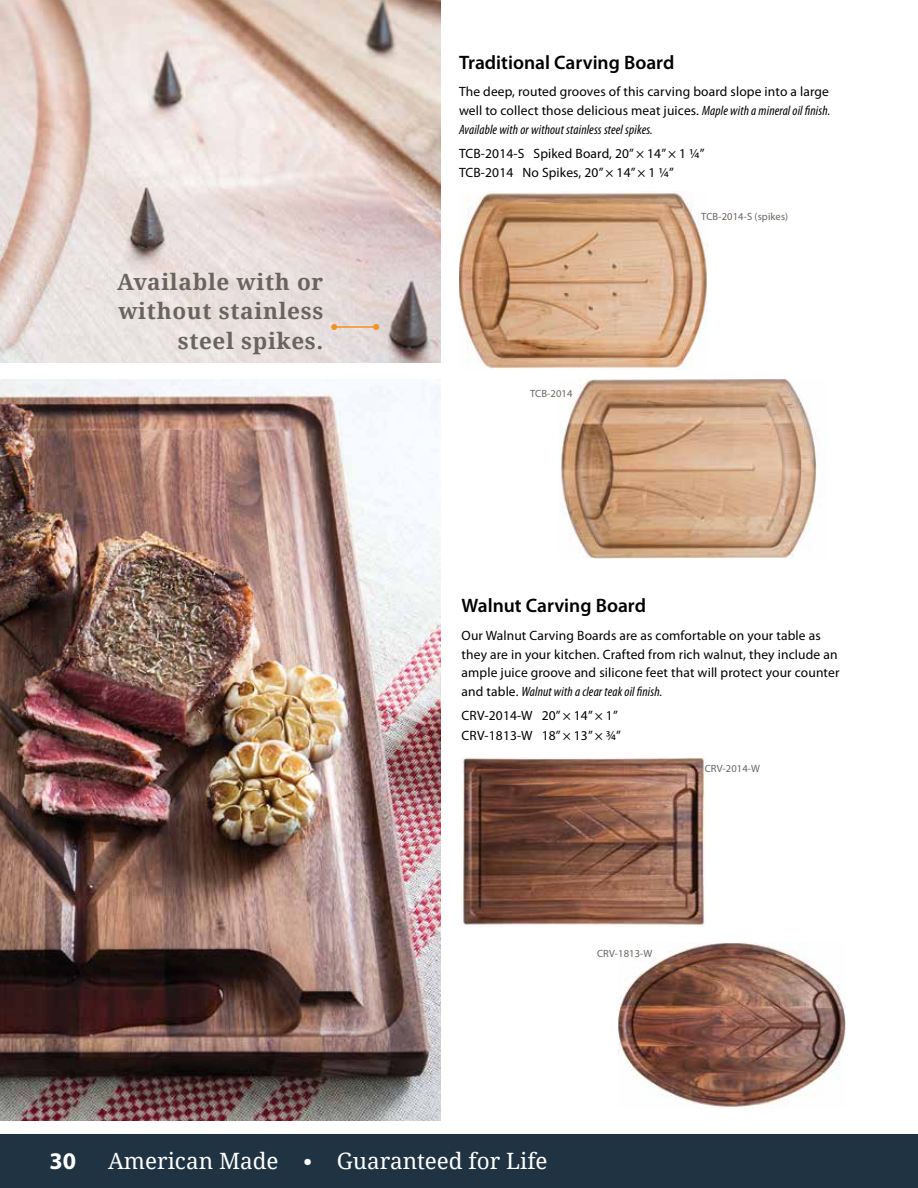
<style>
.page{position:relative;width:918px;height:1188px;background:#fff}
.page>*{position:absolute;margin:0;border:0;box-sizing:border-box;transform-origin:0 0}
.t1{font:700 24px "Myriad Pro";color:#fff}
.t2{font:700 22.5px/30px "Droid Serif";letter-spacing:.03em;color:#6a6460;text-align:right}
.t3{font:22.5px "Droid Serif";color:#fff}
.t4{font:600 19.5px "Myriad Pro";color:#000}
.t5{font:13.5px/18.8px "Myriad Pro";letter-spacing:.01em;color:#000}
.t6{font:10.5px "Myriad Pro";letter-spacing:.01em;color:#6a6460}
.s1{font-style:italic;font-stretch:condensed}
.s2{font-family:"Calibri";font-weight:300}
</style>
<div class="page">
<div style="left:0;top:1134px;width:918px;height:54px;background:#1f3342"></div>
<img style="left:462px;top:758px;width:243px;height:168px">
<img style="left:618px;top:943px;width:227px;height:165px">
<img style="left:0;top:380px;width:441px;height:740px">
<img style="left:560px;top:379px;width:257px;height:179px">
<img style="left:459px;top:191px;width:249px;height:178px">
<img style="left:0;top:0;width:441px;height:363px">
<hr style="left:334px;top:326px;width:42px;height:2px;background:#f5921f">
<svg style="left:331px;top:324px;width:6px;height:6px"></svg>
<svg style="left:373px;top:324px;width:6px;height:6px"></svg>
<h3 class="t4" style="left:459px;top:50px;width:217px">Traditional Carving Board</h3>
<p class="t5" style="left:459px;top:82px;width:373px;text-align:justify">The deep, routed grooves of this carving board slope into a large well to collect those delicious meat juices. <span class="s1">Maple with a mineral oil finish.<br>Available with or without stainless steel spikes.</span></p>
<p class="t5" style="left:459px;top:143px;width:247px;line-height:19.5px">TCB-2014-S Spiked Board, 20” × 14” × 1 1⁄4”<br>TCB-2014 No Spikes, 20” × 14” × 1 1⁄4”</p>
<h2 class="t2" style="left:117px;top:267px;width:208px">Available with or without stainless steel spikes.</h2>
<p class="t6" style="left:530px;top:387px;width:44px">TCB-2014</p>
<p class="t6" style="left:701px;top:210px;width:88px">TCB-2014-S (spikes)</p>
<h3 class="t4" style="left:462px;top:593px;width:186px">Walnut Carving Board</h3>
<p class="t5" style="left:462px;top:626px;width:379px">Our Walnut Carving Boards are as comfortable on your table as they are in your kitchen. Crafted from rich walnut, they include an ample juice groove and silicone feet that will protect your counter and table. <span class="s1">Walnut with a clear teak oil finish.</span></p>
<p class="t5" style="left:462px;top:706px;width:161px;line-height:19.5px">CRV-2014-W 20” × 14” × 1”<br>CRV-1813-W 18” × 13” × 3/4”</p>
<p class="t6" style="left:705px;top:762px;width:57px">CRV-2014-W</p>
<p class="t6" style="left:597px;top:947px;width:57px">CRV-1813-W</p>
<h1 class="t1" style="left:50px;top:1145px;width:28px">30</h1>
<h2 class="t3" style="left:108px;top:1146px;width:441px">American Made <span class="s2">•</span> Guaranteed for Life</h2>
</div>
